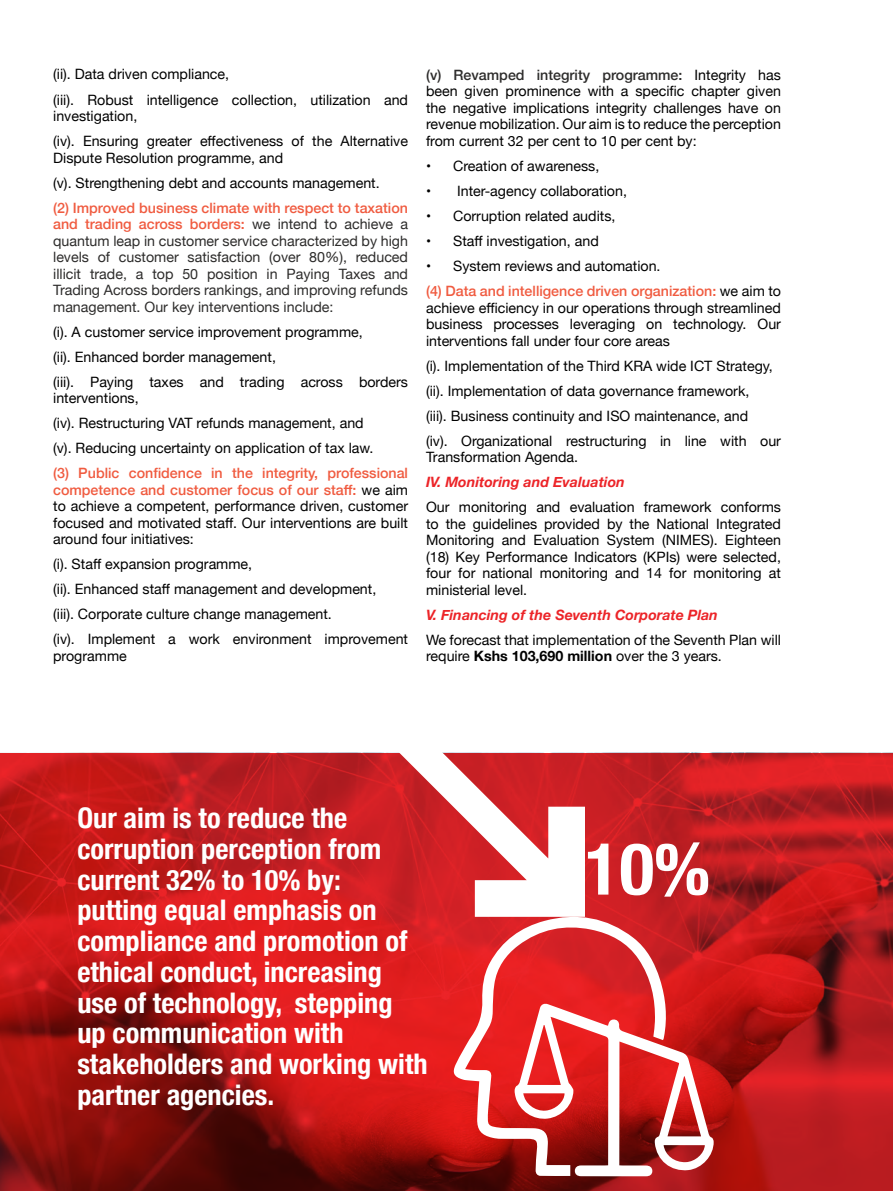
<style>
.page{position:relative;width:893px;height:1191px;background:#fff}
.page>*{position:absolute;margin:0;border:0;box-sizing:border-box;transform-origin:0 0}
.t1{font:700 condensed 72px "Helvetica Neue";color:#fff}
.t2{font:700 condensed 28.35px/30.8px "Helvetica Neue";color:#fff}
.t3{font:14.25px/16.5px "Helvetica Neue";color:#000}
.t4{font:14.25px/16.5px "Helvetica Neue";color:#2d2c2b;text-align:justify}
.t5{font:500 14.25px/25px "Helvetica Neue";color:#f05b40}
.t6{font:italic 700 14.25px "Helvetica Neue";color:#ec2428}
.s1{font-weight:500;color:#f05b40}
.s2{font-weight:500;color:#2d2c2b}
.s3{font-weight:400;color:#000}
.s4{font-weight:700}
</style>
<div class="page">
<svg style="left:0;top:753px;width:893px;height:438px;background:#b51819"></svg>
<svg style="left:668px;top:1003px;width:46px;height:173px"></svg>
<svg style="left:452px;top:912px;width:216px;height:264px"></svg>
<svg style="left:319px;top:752px;width:266px;height:164px"></svg>
<p class="t3" style="left:53px;top:63px;width:356px;line-height:25px">(ii). Data driven compliance,<br>(iii). Robust intelligence collection, utilization and</p>
<p class="t3" style="left:53px;top:104px;width:356px;line-height:25px">investigation,<br>(iv). Ensuring greater effectiveness of the Alternative</p>
<p class="t3" style="left:53px;top:146px;width:328px;line-height:25px">Dispute Resolution programme, and<br>(v). Strengthening debt and accounts management.</p>
<p class="t4" style="left:53px;top:200px;width:356px"><span class="s1">(2) Improved business climate with respect to taxation and trading across borders:</span> we intend to achieve a quantum leap in customer service characterized by high levels of customer satisfaction (over 80%), reduced illicit trade, a top 50 position in Paying Taxes and Trading Across borders rankings, and improving refunds management. Our key interventions include:</p>
<p class="t3" style="left:53px;top:320px;width:356px;line-height:25px">(i). A customer service improvement programme,<br>(ii). Enhanced border management,<br>(iii). Paying taxes and trading across borders</p>
<p class="t3" style="left:53px;top:386px;width:322px;line-height:25px">interventions,<br>(iv). Restructuring VAT refunds management, and (v). Reducing uncertainty on application of tax law.</p>
<p class="t3" style="left:53px;top:466px;width:356px;text-align:justify"><span class="s1">(3) Public confidence in the integrity, professional competence and customer focus of our staff:</span> we aim to achieve a competent, performance driven, customer focused and motivated staff. Our interventions are built around four initiatives:</p>
<p class="t3" style="left:53px;top:552px;width:356px;line-height:25px">(i). Staff expansion programme,<br>(ii). Enhanced staff management and development,<br>(iii). Corporate culture change management.<br>(iv). Implement a work environment improvement</p>
<p class="t3" style="left:53px;top:648px;width:75px">programme</p>
<p class="t3" style="left:426px;top:67px;width:356px;text-align:justify"><span class="s2">(v) Revamped integrity programme:</span> Integrity has been given prominence with a specific chapter given the negative implications integrity challenges have on revenue mobilization. Our aim is to reduce the perception from current 32 per cent to 10 per cent by:</p>
<p class="t3" style="left:426px;top:158px;width:175px">• Creation of awareness,</p>
<p class="t3" style="left:426px;top:183px;width:202px">• Inter-agency collaboration,</p>
<p class="t3" style="left:426px;top:208px;width:191px">• Corruption related audits,</p>
<p class="t3" style="left:426px;top:233px;width:174px">• Staff investigation, and</p>
<p class="t5" style="left:426px;top:252px;width:356px"><span class="s3">• System reviews and automation.<br></span>(4) Data and intelligence driven organization: <span class="s3">we aim to</span></p>
<p class="t3" style="left:426px;top:300px;width:356px;text-align:justify">achieve efficiency in our operations through streamlined business processes leveraging on technology. Our interventions fall under four core areas</p>
<p class="t3" style="left:426px;top:354px;width:356px;line-height:25px">(i). Implementation of the Third KRA wide ICT Strategy, (ii). Implementation of data governance framework,<br>(iii). Business continuity and ISO maintenance, and<br>(iv). Organizational restructuring in line with our</p>
<p class="t3" style="left:426px;top:449px;width:154px">Transformation Agenda.</p>
<p class="t6" style="left:426px;top:471px;width:200px">IV. Monitoring and Evaluation</p>
<p class="t3" style="left:426px;top:499px;width:356px;text-align:justify">Our monitoring and evaluation framework conforms to the guidelines provided by the National Integrated Monitoring and Evaluation System (NIMES). Eighteen (18) Key Performance Indicators (KPIs) were selected, four for national monitoring and 14 for monitoring at ministerial level.</p>
<p class="t6" style="left:426px;top:603px;width:293px">V. Financing of the Seventh Corporate Plan</p>
<p class="t3" style="left:426px;top:632px;width:356px">We forecast that implementation of the Seventh Plan will require <span class="s4">Kshs 103,690 million</span> over the 3 years.</p>
<p class="t2" style="left:77px;top:800px;width:352px">Our aim is to reduce the corruption perception from current 32% to 10% by: putting equal emphasis on compliance and promotion of ethical conduct, increasing use of technology, stepping up communication with stakeholders and working with partner agencies.</p>
<h1 class="t1" style="left:585px;top:809px;width:127px">10%</h1>
</div>
